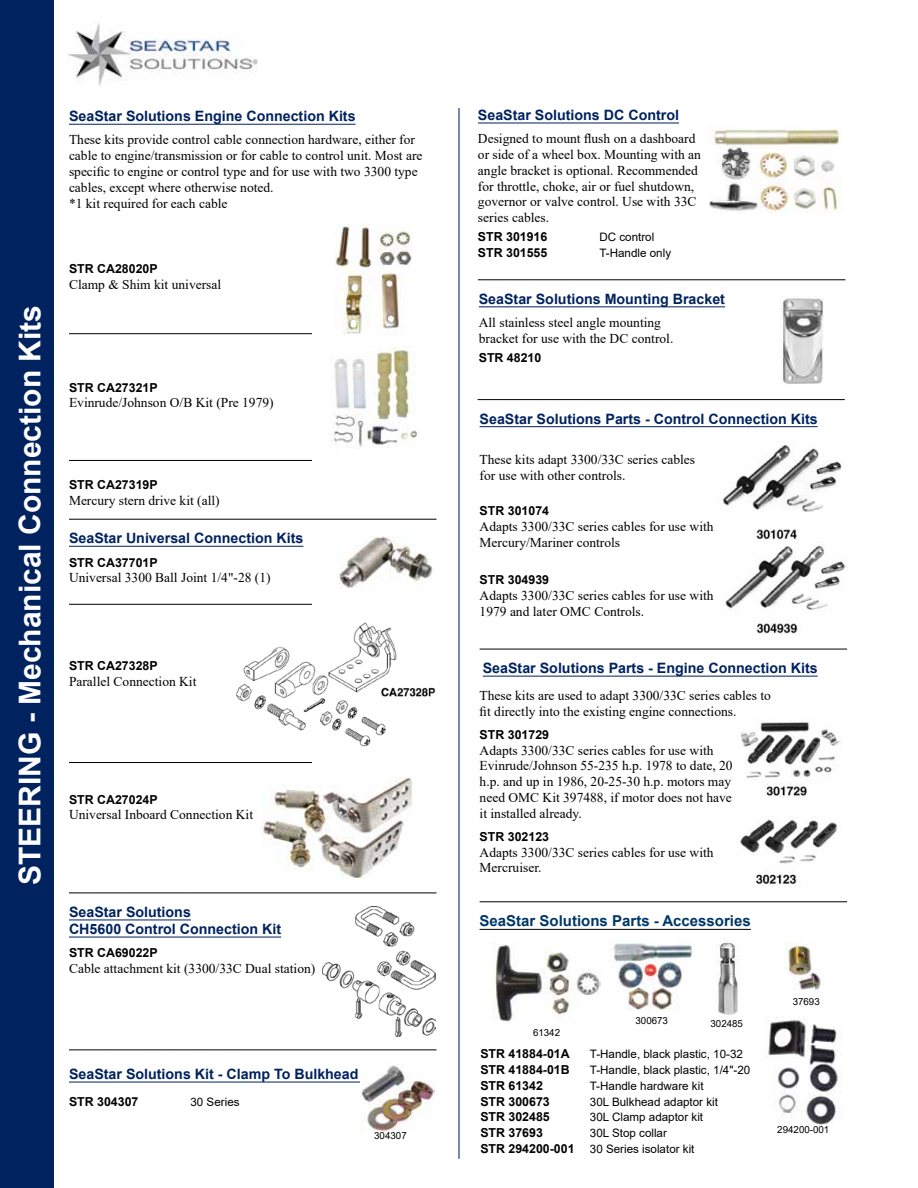
<style>
.page{position:relative;width:918px;height:1188px;background:#fff}
.page>*{position:absolute;margin:0;border:0;box-sizing:border-box;transform-origin:0 0}
.t1{font:700 30px "Arial";color:#fff}
.t2{font:700 15px "Arial";color:#003768}
.t3{font:700 14.25px/17.1px "Arial";color:#00225f}
.t4{font:13.5px/15.8px "Times New Roman";color:#000}
.t5{font:700 12.3px "Arial";color:#000}
.t6{font:11.7px/15.8px "Arial";color:#000}
.t7{font:9.75px "Arial";color:#000}
.s1{font-weight:700;font-size:12.3px}
</style>
<div class="page">
<div style="left:0;top:0;width:54px;height:1188px;background:#00225f"></div>
<img style="left:68px;top:23px;width:190px;height:63px">
<hr style="left:458px;top:108px;width:2px;height:1051px;background:#00225f">
<img style="left:723px;top:444px;width:119px;height:96px">
<img style="left:725px;top:545px;width:120px;height:89px">
<hr style="left:480px;top:426px;width:338px;height:1px;background:#00225f">
<hr style="left:480px;top:649px;width:367px;height:1px;background:#000">
<hr style="left:69px;top:519px;width:368px;height:1px;background:#000">
<hr style="left:69px;top:124px;width:287px;height:1px;background:#00225f">
<img style="left:329px;top:346px;width:90px;height:103px">
<img style="left:334px;top:223px;width:78px;height:112px">
<hr style="left:69px;top:333px;width:243px;height:1px;background:#000">
<hr style="left:69px;top:460px;width:243px;height:1px;background:#000">
<img style="left:236px;top:622px;width:200px;height:125px">
<img style="left:262px;top:776px;width:151px;height:103px">
<hr style="left:69px;top:546px;width:234px;height:1px;background:#00225f">
<img style="left:338px;top:536px;width:96px;height:52px">
<hr style="left:69px;top:604px;width:243px;height:1px;background:#000">
<hr style="left:69px;top:762px;width:243px;height:1px;background:#000">
<hr style="left:69px;top:893px;width:368px;height:1px;background:#000">
<img style="left:741px;top:722px;width:100px;height:76px">
<img style="left:740px;top:818px;width:97px;height:69px">
<hr style="left:483px;top:676px;width:335px;height:1px;background:#00225f">
<hr style="left:480px;top:902px;width:367px;height:1px;background:#000">
<hr style="left:478px;top:280px;width:367px;height:1px;background:#000">
<hr style="left:478px;top:399px;width:367px;height:1px;background:#000">
<hr style="left:69px;top:1050px;width:368px;height:1px;background:#000">
<hr style="left:480px;top:929px;width:271px;height:1px;background:#000">
<img style="left:785px;top:942px;width:36px;height:50px">
<img style="left:492px;top:943px;width:109px;height:79px">
<img style="left:768px;top:1017px;width:73px;height:108px">
<img style="left:613px;top:941px;width:81px;height:69px">
<img style="left:718px;top:942px;width:21px;height:73px">
<hr style="left:478px;top:123px;width:201px;height:1px;background:#00225f">
<img style="left:709px;top:127px;width:132px;height:85px">
<hr style="left:69px;top:1082px;width:347px;height:1px;background:#00225f">
<img style="left:361px;top:1064px;width:74px;height:68px">
<hr style="left:69px;top:920px;width:122px;height:1px;background:#00225f">
<hr style="left:69px;top:937px;width:212px;height:1px;background:#00225f">
<img style="left:322px;top:907px;width:114px;height:129px">
<hr style="left:479px;top:307px;width:246px;height:1px;background:#00225f">
<img style="left:781px;top:297px;width:43px;height:87px">
<h1 class="t1" style="left:9px;top:885px;width:582px;rotate:-90deg">STEERING - Mechanical Connection Kits</h1>
<p class="t3" style="left:69px;top:108px;width:288px">SeaStar Solutions Engine Connection Kits</p>
<p class="t4" style="left:69px;top:132px;width:355px">These kits provide control cable connection hardware, either for cable to engine/transmission or for cable to control unit. Most are specific to engine or control type and for use with two 3300 type cables, except where otherwise noted.<br>*1 kit required for each cable</p>
<p class="t5" style="left:69px;top:260px;width:90px">STR CA28020P</p>
<p class="t4" style="left:69px;top:276px;width:154px">Clamp &amp; Shim kit universal</p>
<p class="t5" style="left:69px;top:379px;width:90px">STR CA27321P</p>
<p class="t4" style="left:69px;top:394px;width:206px">Evinrude/Johnson O/B Kit (Pre 1979)</p>
<p class="t5" style="left:69px;top:476px;width:90px">STR CA27319P</p>
<p class="t4" style="left:69px;top:492px;width:152px">Mercury stern drive kit (all)</p>
<p class="t3" style="left:69px;top:530px;width:236px">SeaStar Universal Connection Kits</p>
<p class="t5" style="left:69px;top:554px;width:90px">STR CA37701P</p>
<p class="t4" style="left:69px;top:569px;width:203px">Universal 3300 Ball Joint 1/4"-28 (1)</p>
<p class="t5" style="left:69px;top:657px;width:90px">STR CA27328P</p>
<p class="t4" style="left:69px;top:673px;width:129px">Parallel Connection Kit</p>
<p class="t5" style="left:69px;top:791px;width:90px">STR CA27024P</p>
<p class="t4" style="left:69px;top:807px;width:186px">Universal Inboard Connection Kit</p>
<p class="t3" style="left:69px;top:904px;width:214px">SeaStar Solutions<br>CH5600 Control Connection Kit</p>
<p class="t5" style="left:69px;top:944px;width:90px">STR CA69022P</p>
<p class="t4" style="left:69px;top:960px;width:248px">Cable attachment kit (3300/33C Dual station)</p>
<p class="t3" style="left:69px;top:1066px;width:348px">SeaStar Solutions Kit - Clamp To Bulkhead Adapter</p>
<p class="t5" style="left:69px;top:1093px;width:71px">STR 304307</p>
<p class="t6" style="left:191px;top:1094px;width:51px">30 Series</p>
<p class="t7" style="left:374px;top:1129px;width:34px">304307</p>
<p class="t3" style="left:478px;top:107px;width:203px">SeaStar Solutions DC Control</p>
<p class="t4" style="left:478px;top:130px;width:225px">Designed to mount flush on a dashboard or side of a wheel box. Mounting with an angle bracket is optional. Recommended for throttle, choke, air or fuel shutdown, governor or valve control. Use with 33C series cables.</p>
<p class="t5" style="left:478px;top:229px;width:71px">STR 301916</p>
<p class="t6" style="left:599px;top:229px;width:56px">DC control</p>
<p class="t5" style="left:478px;top:244px;width:71px">STR 301555</p>
<p class="t6" style="left:599px;top:245px;width:73px">T-Handle only</p>
<p class="t3" style="left:479px;top:290px;width:248px">SeaStar Solutions Mounting Bracket</p>
<p class="t4" style="left:479px;top:314px;width:196px">All stainless steel angle mounting bracket for use with the DC control.</p>
<p class="t5" style="left:479px;top:349px;width:64px">STR 48210</p>
<p class="t3" style="left:480px;top:410px;width:340px">SeaStar Solutions Parts - Control Connection Kits</p>
<p class="t4" style="left:480px;top:451px;width:217px">These kits adapt 3300/33C series cables for use with other controls.</p>
<p class="t5" style="left:480px;top:502px;width:71px">STR 301074</p>
<p class="t4" style="left:480px;top:518px;width:235px">Adapts 3300/33C series cables for use with<br>Mercury/Mariner controls</p>
<p class="t5" style="left:480px;top:571px;width:71px">STR 304939</p>
<p class="t4" style="left:480px;top:587px;width:235px">Adapts 3300/33C series cables for use with<br>1979 and later OMC Controls.</p>
<p class="t3" style="left:483px;top:660px;width:336px">SeaStar Solutions Parts - Engine Connection Kits</p>
<p class="t4" style="left:480px;top:687px;width:293px">These kits are used to adapt 3300/33C series cables to fit directly into the existing engine connections.</p>
<p class="t5" style="left:480px;top:726px;width:71px">STR 301729</p>
<p class="t4" style="left:480px;top:742px;width:255px">Adapts 3300/33C series cables for use with Evinrude/Johnson 55-235 h.p. 1978 to date, 20 h.p. and up in 1986, 20-25-30 h.p. motors may need OMC Kit 397488, if motor does not have it installed already.</p>
<p class="t5" style="left:480px;top:828px;width:71px">STR 302123</p>
<p class="t4" style="left:480px;top:844px;width:235px">Adapts 3300/33C series cables for use with<br>Mercruiser.</p>
<p class="t2" style="left:480px;top:911px;width:273px">SeaStar Solutions Parts - Accessories</p>
<p class="t7" style="left:533px;top:1026px;width:29px">61342</p>
<p class="t7" style="left:636px;top:1014px;width:34px">300673</p>
<p class="t7" style="left:711px;top:1017px;width:34px">302485</p>
<p class="t5" style="left:480px;top:1045px;width:91px">STR 41884-01A</p>
<p class="t6" style="left:590px;top:1046px;width:155px">T-Handle, black plastic, 10-32</p>
<p class="t5" style="left:480px;top:1061px;width:91px">STR 41884-01B</p>
<p class="t6" style="left:590px;top:1062px;width:162px">T-Handle, black plastic, 1/4"-20</p>
<p class="t5" style="left:480px;top:1077px;width:64px">STR 61342</p>
<p class="t6" style="left:590px;top:1078px;width:115px">T-Handle hardware kit</p>
<p class="t5" style="left:480px;top:1093px;width:71px">STR 300673</p>
<p class="t6" style="left:590px;top:1093px;width:130px">30L Bulkhead adaptor kit</p>
<p class="t5" style="left:480px;top:1108px;width:71px">STR 302485</p>
<p class="t6" style="left:590px;top:1109px;width:115px">30L Clamp adaptor kit</p>
<p class="t5" style="left:480px;top:1124px;width:64px">STR 37693</p>
<p class="t6" style="left:480px;top:1125px;width:216px;text-indent:109px">30L Stop collar<br><span class="s1">STR 294200-001</span> 30 Series isolator kit</p>
<p class="t7" style="left:793px;top:995px;width:29px">37693</p>
<p class="t7" style="left:777px;top:1123px;width:54px">294200-001</p>
</div>
